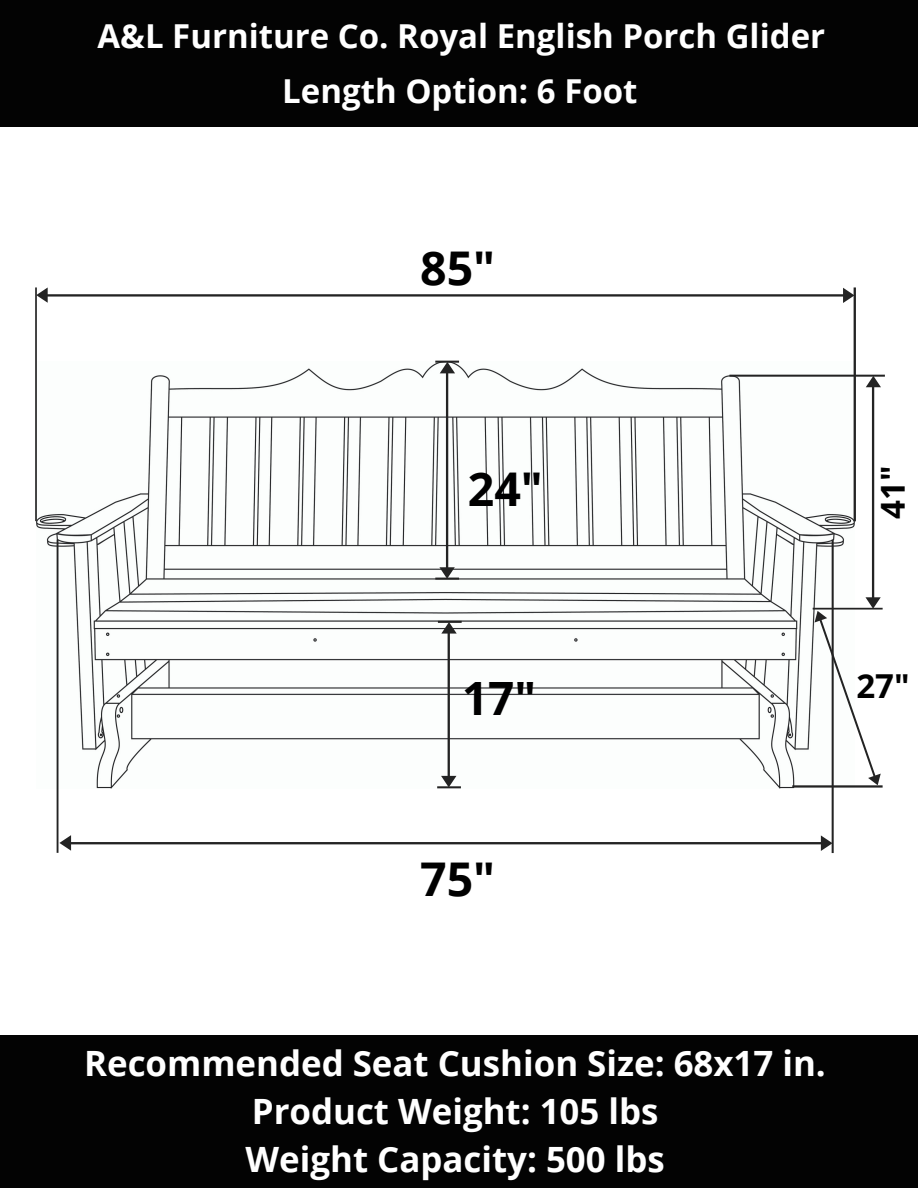
<style>
.page{position:relative;width:918px;height:1188px;background:#fff}
.page>*{position:absolute;margin:0;border:0;box-sizing:border-box;transform-origin:0 0}
.t1{font:700 46.5px "Open Sans";color:#000}
.t2{font:700 45.9px "Open Sans";color:#000}
.t3{font:700 34.8px "Open Sans";color:#fff}
.t4{font:700 33px "Open Sans";color:#fff}
.t5{font:700 33px "Open Sans";color:#000}
</style>
<div class="page">
<div style="left:0;top:0;width:918px;height:127px;background:#030303"></div>
<div style="left:0;top:1035px;width:918px;height:153px;background:#030303"></div>
<svg style="left:35px;top:287px;width:850px;height:566px"></svg>
<p class="t4" style="left:98px;top:13px;width:729px">A&amp;L Furniture Co. Royal English Porch Glider</p>
<p class="t4" style="left:282px;top:67px;width:357px">Length Option: 6 Foot</p>
<p class="t1" style="left:420px;top:236px;width:77px">85"</p>
<p class="t1" style="left:468px;top:456px;width:77px">24"</p>
<p class="t5" style="left:870px;top:519px;width:55px;rotate:-90deg">41"</p>
<p class="t2" style="left:462px;top:666px;width:76px">17"</p>
<p class="t1" style="left:420px;top:846px;width:77px">75"</p>
<p class="t5" style="left:856px;top:663px;width:55px">27"</p>
<p class="t3" style="left:84px;top:1039px;width:743px">Recommended Seat Cushion Size: 68x17 in.</p>
<p class="t3" style="left:252px;top:1087px;width:408px">Product Weight: 105 lbs</p>
<p class="t3" style="left:246px;top:1135px;width:421px">Weight Capacity: 500 lbs</p>
</div>
